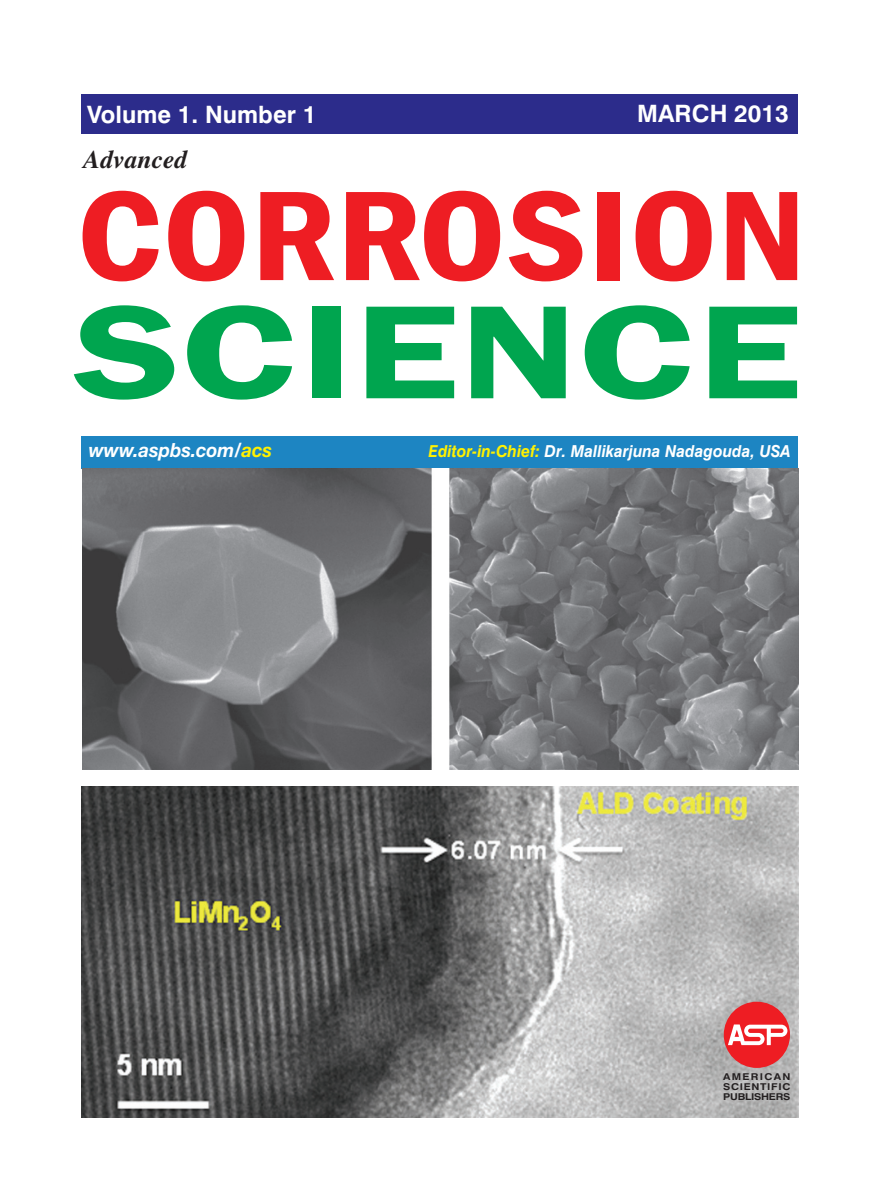
<style>
.page{position:relative;width:879px;height:1186px;background:#fff}
.page>*{position:absolute;margin:0;border:0;box-sizing:border-box;transform-origin:0 0}
.t1{font:600 133.5px "Franklin Gothic";letter-spacing:.005em;color:#00a54f;scale:1.34 1}
.t2{font:600 condensed 132px "Franklin Gothic";color:#ee1d23;scale:1.19 1}
.t3{font:italic 700 25.5px "Times";letter-spacing:.005em;color:#231f20}
.t4{font:700 24px "Swiss 721 BT";color:#fff}
.t5{font:italic 700 19.5px "Helvetica Neue";color:#fff;scale:.95 1}
.t6{font:italic 700 16.5px "Swiss 721 BT";color:#fff;scale:.95 1}
.t7{font:700 9.45px/10.2px "Swiss 721 BT";letter-spacing:.06em;color:#231f20;text-align:justify;scale:1.15 1}
.s1{color:#fff101}
</style>
<div class="page">
<div style="left:82px;top:436px;width:715px;height:33px;background:#1d85c2"></div>
<div style="left:81px;top:94px;width:715px;height:39px;background:#2c2c8b"></div>
<img style="left:82px;top:787px;width:716px;height:330px">
<img style="left:83px;top:468px;width:715px;height:301px">
<div style="left:723px;top:1002px;width:66px;height:66px;background:#ee1d23;border-radius:50%"></div>
<svg style="left:728px;top:1024px;width:59px;height:21px"></svg>
<h3 class="t4" style="left:87px;top:106px;width:230px">Volume 1. Number 1</h3>
<h3 class="t3" style="left:84px;top:150px;width:105px">Advanced</h3>
<h3 class="t4" style="left:637px;top:104px;width:153px">MARCH 2013</h3>
<h2 class="t2" style="left:76px;top:192px;width:614px">CORROSION</h2>
<h1 class="t1" style="left:73px;top:307px;width:545px">SCIENCE</h1>
<p class="t5" style="left:89px;top:443px;width:194px">www.aspbs.com/<span class="s1">acs</span></p>
<p class="t6" style="left:428px;top:445px;width:383px"><span class="s1">Editor-in-Chief:</span> Dr. Mallikarjuna Nadagouda, USA</p>
<p class="t7" style="left:722px;top:1072px;width:60px">AMERICAN SCIENTIFIC PUBLISHERS</p>
</div>
